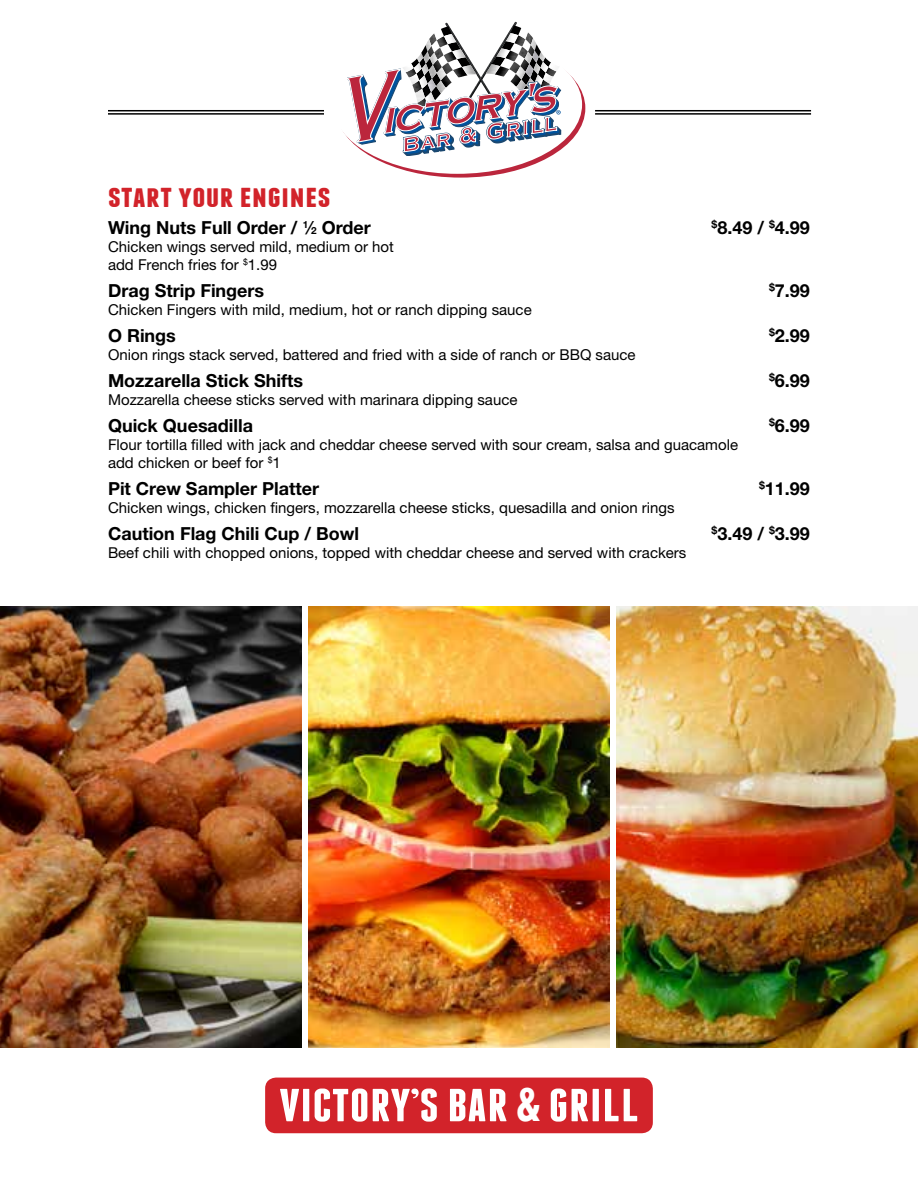
<style>
.page{position:relative;width:918px;height:1188px;background:#fff}
.page>*{position:absolute;margin:0;border:0;box-sizing:border-box;transform-origin:0 0}
.t1{font:700 46.35px "Franchise";letter-spacing:.02em;color:#fff;scale:1.15 1}
.t2{font:700 31.5px "Franchise";letter-spacing:.02em;color:#d2232a;scale:1.15 1}
.t3{font:700 18px "Helvetica Neue";color:#000}
.t4{font:15px/18px "Helvetica Neue";color:#000}
.s1{font-size:9.9px}
.s2{font-family:"Helvetica Neue";font-weight:800;font-stretch:condensed}
</style>
<div class="page">
<div style="left:265px;top:1078px;width:388px;height:55px;background:#d2232a;border-radius:11px"></div>
<hr style="left:595px;top:110px;width:216px;height:1px;background:#000">
<hr style="left:595px;top:113px;width:216px;height:2px;background:#000">
<svg style="left:347px;top:22px;width:215px;height:156px"></svg>
<hr style="left:108px;top:110px;width:216px;height:1px;background:#000">
<hr style="left:108px;top:113px;width:216px;height:2px;background:#000">
<img style="left:1px;top:606px;width:301px;height:442px">
<img style="left:309px;top:606px;width:301px;height:442px">
<img style="left:617px;top:606px;width:301px;height:442px">
<h2 class="t2" style="left:108px;top:182px;width:195px">start your engines</h2>
<p class="t3" style="left:108px;top:217px;width:264px">Wing Nuts Full Order / <sup>1</sup>⁄<span class="s1">2</span> Order</p>
<p class="t3" style="left:712px;top:217px;width:100px"><sup>$</sup>8.49 / <sup>$</sup>4.99</p>
<p class="t4" style="left:108px;top:238px;width:287px">Chicken wings served mild, medium or hot add French fries for <sup>$</sup>1.99</p>
<p class="t3" style="left:108px;top:280px;width:158px">Drag Strip Fingers</p>
<p class="t3" style="left:769px;top:280px;width:42px"><sup>$</sup>7.99</p>
<p class="t4" style="left:108px;top:301px;width:425px">Chicken Fingers with mild, medium, hot or ranch dipping sauce</p>
<p class="t3" style="left:108px;top:325px;width:69px">O Rings</p>
<p class="t3" style="left:769px;top:325px;width:42px"><sup>$</sup>2.99</p>
<p class="t4" style="left:108px;top:346px;width:529px">Onion rings stack served, battered and fried with a side of ranch or BBQ sauce</p>
<p class="t3" style="left:108px;top:370px;width:197px">Mozzarella Stick Shifts</p>
<p class="t3" style="left:769px;top:370px;width:42px"><sup>$</sup>6.99</p>
<p class="t4" style="left:108px;top:391px;width:411px">Mozzarella cheese sticks served with marinara dipping sauce</p>
<p class="t3" style="left:108px;top:415px;width:147px">Quick Quesadilla</p>
<p class="t3" style="left:769px;top:415px;width:42px"><sup>$</sup>6.99</p>
<p class="t4" style="left:108px;top:436px;width:632px">Flour tortilla filled with jack and cheddar cheese served with sour cream, salsa and guacamole add chicken or beef for <sup>$</sup>1</p>
<p class="t3" style="left:108px;top:478px;width:213px">Pit Crew Sampler Platter</p>
<p class="t3" style="left:759px;top:478px;width:52px"><sup>$</sup>11.99</p>
<p class="t4" style="left:108px;top:499px;width:568px">Chicken wings, chicken fingers, mozzarella cheese sticks, quesadilla and onion rings</p>
<p class="t3" style="left:108px;top:523px;width:253px">Caution Flag Chili Cup / Bowl</p>
<p class="t3" style="left:712px;top:523px;width:100px"><sup>$</sup>3.49 / <sup>$</sup>3.99</p>
<p class="t4" style="left:108px;top:544px;width:580px">Beef chili with chopped onions, topped with cheddar cheese and served with crackers</p>
<h1 class="t1" style="left:279px;top:1083px;width:314px">VICTORY’S BAR <span class="s2">&amp;</span> GRILL</h1>
</div>
